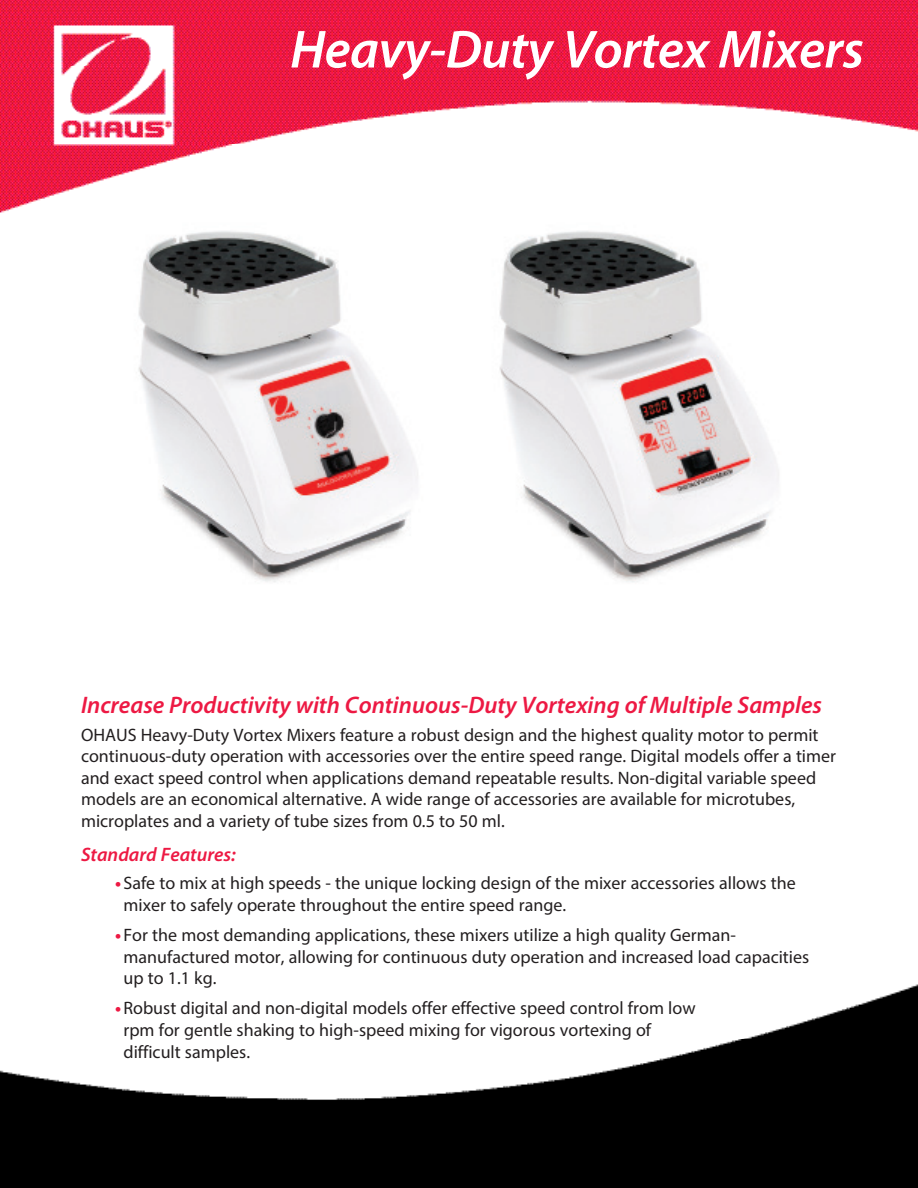
<style>
.page{position:relative;width:918px;height:1188px;background:#fff}
.page>*{position:absolute;margin:0;border:0;box-sizing:border-box;transform-origin:0 0}
.Cover_Product_Name{font:italic 600 54px "Myriad Pro";letter-spacing:-.01em;color:#fff}
.Cover_Headline_Text{font:italic 600 24px "Myriad Pro";color:#ed1943}
.Cover_Standard_Featu{font:italic 600 19.5px "Myriad Pro";color:#ed1943}
.Cover_Copy_Text{font:18px/21.6px "Myriad Pro";color:#231f20}
.s1{font-weight:700;color:#ed1943}
</style>
<div class="page">
<img style="left:0;top:0;width:918px;height:213px">
<img style="left:0;top:984px;width:918px;height:204px">
<img style="left:86px;top:211px;width:358px;height:371px">
<img style="left:470px;top:211px;width:355px;height:371px">
<p class="Cover_Product_Name" style="left:290px;top:15px;width:575px">Heavy-Duty Vortex Mixers</p>
<p class="Cover_Headline_Text" style="left:81px;top:689px;width:743px">Increase Productivity with Continuous-Duty Vortexing of Multiple Samples</p>
<p class="Cover_Copy_Text" style="left:81px;top:723px;width:757px">OHAUS Heavy-Duty Vortex Mixers feature a robust design and the highest quality motor to permit continuous-duty operation with accessories over the entire speed range. Digital models offer a timer and exact speed control when applications demand repeatable results. Non-digital variable speed models are an economical alternative. A wide range of accessories are available for microtubes, microplates and a variety of tube sizes from 0.5 to 50 ml.</p>
<p class="Cover_Standard_Featu" style="left:81px;top:843px;width:156px">Standard Features:</p>
<p class="Cover_Copy_Text" style="left:124px;top:872px;width:674px;text-indent:-9px"><span class="s1">•</span> Safe to mix at high speeds - the unique locking design of the mixer accessories allows the mixer to safely operate throughout the entire speed range.</p>
<p class="Cover_Copy_Text" style="left:124px;top:924px;width:687px;text-indent:-9px"><span class="s1">•</span> For the most demanding applications, these mixers utilize a high quality German&shy;manufactured motor, allowing for continuous duty operation and increased load capacities up to 1.1 kg.</p>
<p class="Cover_Copy_Text" style="left:124px;top:997px;width:574px;text-indent:-9px"><span class="s1">•</span>Robust digital and non-digital models offer effective speed control from low rpm for gentle shaking to high-speed mixing for vigorous vortexing of difficult samples.</p>
</div>
